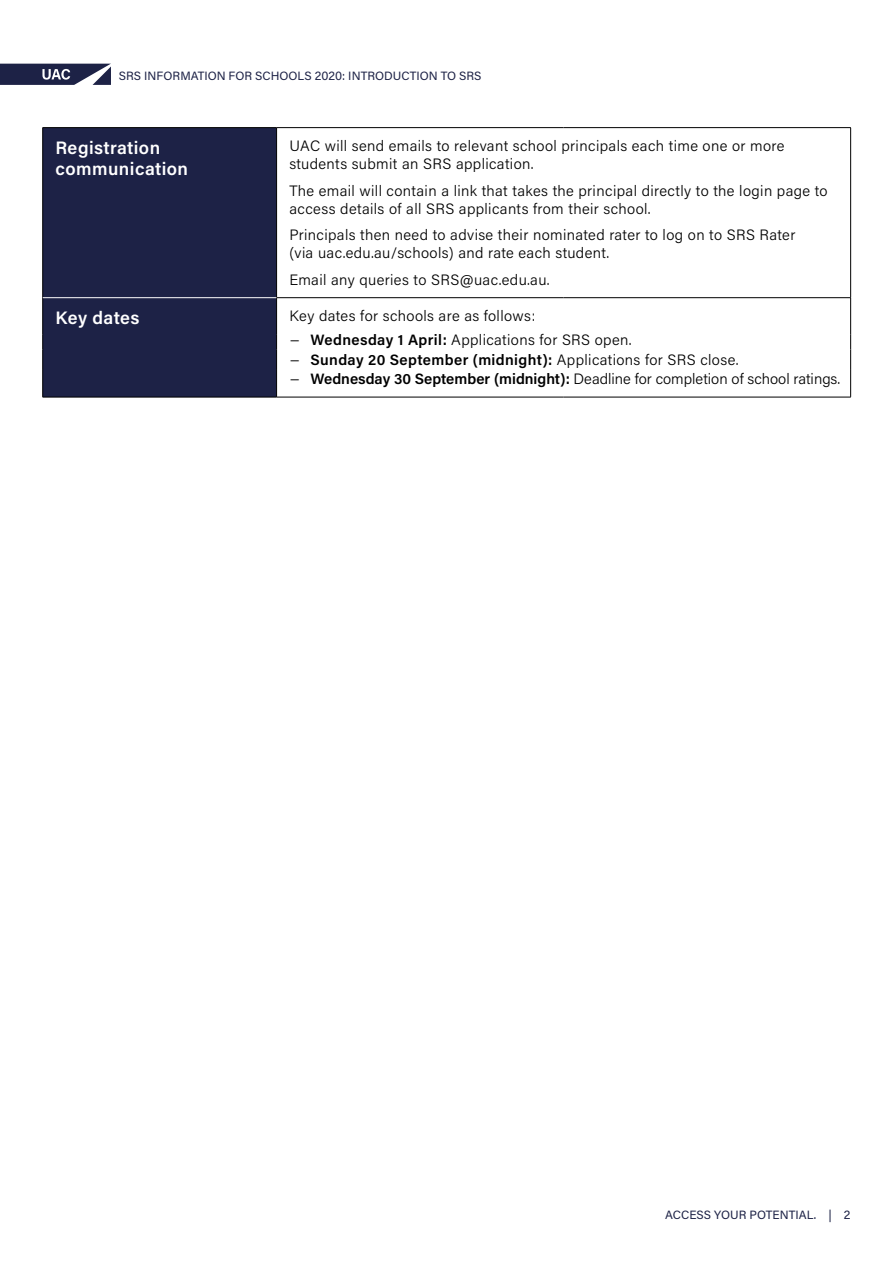
<style>
.page{position:relative;width:893px;height:1263px;background:#fff}
.page>*{position:absolute;margin:0;border:0;box-sizing:border-box;transform-origin:0 0}
.t1{font:600 18px/21.6px "Acumin Pro";letter-spacing:.025em;color:#fff}
.t2{font:300 15px/18px "Acumin Pro";letter-spacing:.025em;color:#000}
.t3{font:300 15px/19.5px "Acumin Pro";color:#000}
.t4{font:12px "Acumin Pro";color:#1d2246}
.s1{font-weight:600}
</style>
<div class="page">
<svg style="left:0;top:64px;width:111px;height:21px;background:#404463"></svg>
<div style="left:43px;top:128px;width:233px;height:269px;background:#1d2246"></div>
<hr style="left:42px;top:128px;width:1px;height:170px;background:#000">
<hr style="left:277px;top:127px;width:287px;height:1px;background:#000">
<hr style="left:276px;top:128px;width:1px;height:169px;background:#000">
<hr style="left:564px;top:127px;width:287px;height:1px;background:#000">
<hr style="left:850px;top:128px;width:1px;height:169px;background:#000">
<hr style="left:42px;top:298px;width:1px;height:36px;background:#000">
<hr style="left:276px;top:297px;width:288px;height:1px;background:#000">
<hr style="left:276px;top:298px;width:1px;height:36px;background:#000">
<hr style="left:564px;top:297px;width:287px;height:1px;background:#000">
<hr style="left:850px;top:298px;width:1px;height:36px;background:#000">
<svg style="left:42px;top:334px;width:1px;height:63px"></svg>
<svg style="left:276px;top:334px;width:1px;height:63px"></svg>
<svg style="left:850px;top:334px;width:1px;height:63px"></svg>
<hr style="left:43px;top:397px;width:234px;height:1px;background:#000">
<hr style="left:277px;top:397px;width:287px;height:1px;background:#000">
<hr style="left:564px;top:397px;width:287px;height:1px;background:#000">
<hr style="left:43px;top:297px;width:233px;height:1px;background:#fff">
<hr style="left:43px;top:127px;width:234px;height:1px;background:#000">
<p class="t4" style="left:119px;top:67px;width:364px">SRS INFORMATION FOR SCHOOLS 2020: INTRODUCTION TO SRS</p>
<p class="t1" style="left:55px;top:136px;width:134px">Registration communication</p>
<p class="t2" style="left:289px;top:137px;width:497px">UAC will send emails to relevant school principals each time one or more students submit an SRS application.</p>
<p class="t2" style="left:289px;top:181px;width:540px">The email will contain a link that takes the principal directly to the login page to access details of all SRS applicants from their school.</p>
<p class="t2" style="left:289px;top:226px;width:508px">Principals then need to advise their nominated rater to log on to SRS Rater (via uac.edu.au/schools) and rate each student.</p>
<p class="t2" style="left:289px;top:270px;width:262px">Email any queries to SRS@uac.edu.au.</p>
<p class="t1" style="left:55px;top:306px;width:86px">Key dates</p>
<p class="t2" style="left:289px;top:304px;width:344px;line-height:23.7px">Key dates for schools are as follows:<br>− <span class="s1">Wednesday 1 April:</span> Applications for SRS open.</p>
<p class="t3" style="left:289px;top:349px;width:552px">− <span class="s1">Sunday 20 September (midnight):</span> Applications for SRS close.<br>− <span class="s1">Wednesday 30 September (midnight):</span> Deadline for completion of school ratings.</p>
<p class="t4" style="left:665px;top:1206px;width:187px">ACCESS YOUR POTENTIAL. | 2</p>
</div>
